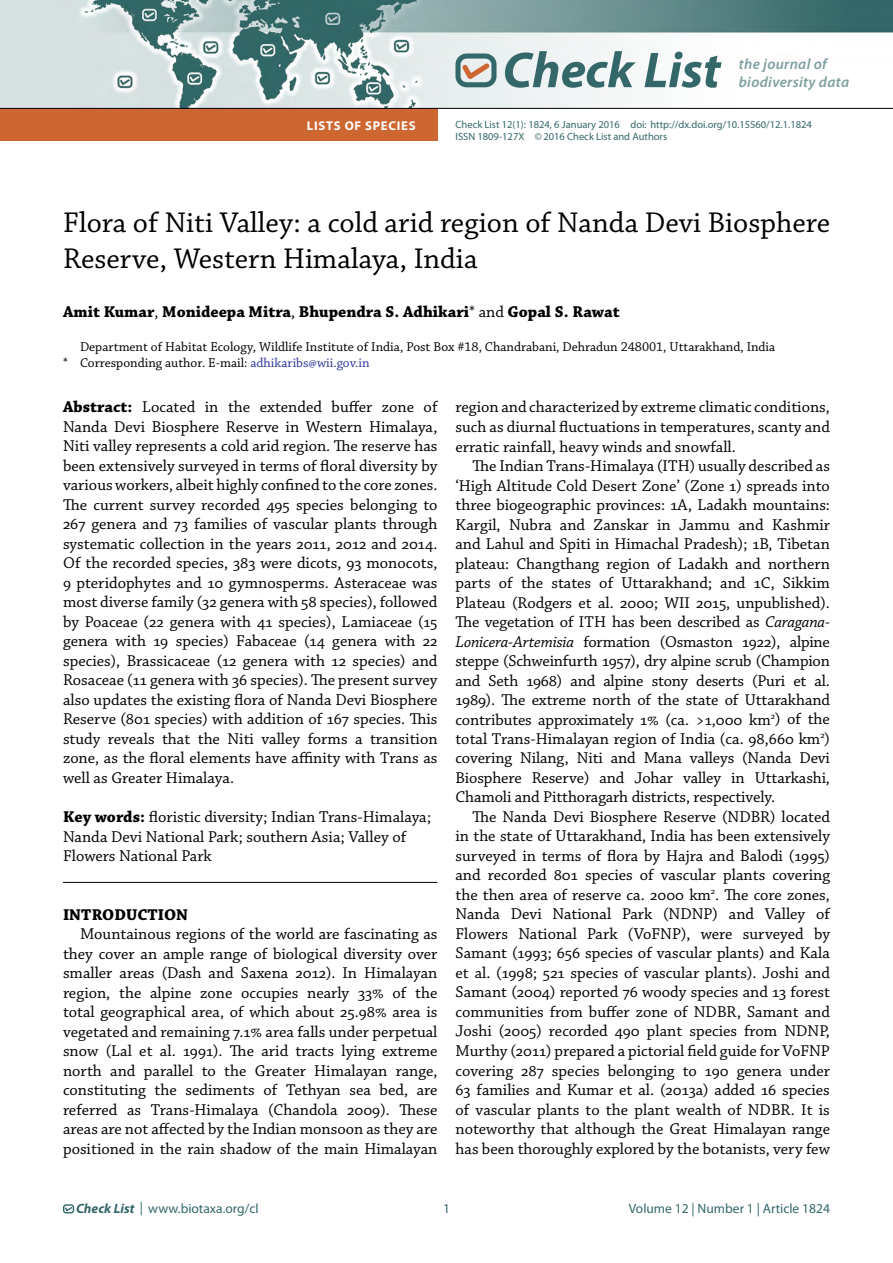
<style>
.page{position:relative;width:893px;height:1263px;background:#fff}
.page>*{position:absolute;margin:0;border:0;box-sizing:border-box;transform-origin:0 0}
.t1{font:italic 700 50.7px "Myriad Pro";color:#336769}
.t2{font:30px/36px "Chaparral Pro";color:#000}
.t3{font:16.5px/19.5px "Chaparral Pro";color:#000;text-align:justify}
.t4{font:700 16.5px "Chaparral Pro";color:#000}
.t5{font:italic 600 15px/18px "Myriad Pro";letter-spacing:.02em;color:#7e9fa0}
.t6{font:13.5px/16.5px "Chaparral Pro";color:#000}
.t7{font:13.5px "Myriad Pro";color:#336769}
.t8{font:700 12.75px "Myriad Pro";letter-spacing:.06em;color:#fff}
.t9{font:10.5px/12.6px "Myriad Pro";color:#336769}
.s1{font-weight:400}
.s2{color:#293699}
.s3{font-weight:700}
.s4{font-style:italic}
.s5{font-weight:700;font-style:italic}
</style>
<div class="page">
<div style="left:63px;top:1204px;width:11px;height:9px;border:1px solid #336767;border-radius:2px"></div>
<svg style="left:64px;top:1206px;width:9px;height:6px"></svg>
<img style="left:0;top:0;width:893px;height:108px">
<svg style="left:455px;top:53px;width:41px;height:34px"></svg>
<hr style="left:63px;top:882px;width:374px;height:1px;background:#000">
<div style="left:0;top:109px;width:437px;height:32px;background:#ce6631"></div>
<hr style="left:0;top:108px;width:893px;height:1px;background:#000">
<p class="t8" style="left:307px;top:117px;width:110px">LISTS OF SPECIES</p>
<h1 class="t1" style="left:502px;top:37px;width:220px">Check List</h1>
<p class="t5" style="left:739px;top:55px;width:112px">the journal of biodiversity data</p>
<p class="t9" style="left:455px;top:118px;width:358px">Check List 12(1): 1824, 6 January 2016 doi: http://dx.doi.org/10.15560/12.1.1824<br>ISSN 1809-127X ©2016 Check List and Authors</p>
<h2 class="t2" style="left:63px;top:206px;width:768px">Flora of Niti Valley: a cold arid region of Nanda Devi Biosphere<br>Reserve, Western Himalaya, India</h2>
<p class="t4" style="left:63px;top:302px;width:558px">Amit Kumar<span class="s1">,</span> Monideepa Mitra<span class="s1">,</span> Bhupendra S. Adhikari<span class="s1">* and</span> Gopal S. Rawat</p>
<p class="t6" style="left:63px;top:339px;width:714px;text-indent:17px">Department of Habitat Ecology, Wildlife Institute of India, Post Box #18, Chandrabani, Dehradun 248001, Uttarakhand, India * Corresponding author. E-mail: <span class="s2">adhikaribs@wii.gov.in</span></p>
<p class="t3" style="left:63px;top:398px;width:376px"><span class="s3">Abstract:</span> Located in the extended buffer zone of Nanda Devi Biosphere Reserve in Western Himalaya, Niti valley represents a cold arid region. The reserve has been extensively surveyed in terms of floral diversity by various workers, albeit highly confined to the core zones.<br>The current survey recorded 495 species belonging to 267 genera and 73 families of vascular plants through systematic collection in the years 2011, 2012 and 2014.<br>Of the recorded species, 383 were dicots, 93 monocots, 9 pteridophytes and 10 gymnosperms. Asteraceae was most diverse family (32 genera with 58 species), followed by Poaceae (22 genera with 41 species), Lamiaceae (15 genera with 19 species) Fabaceae (14 genera with 22 species), Brassicaceae (12 genera with 12 species) and Rosaceae (11 genera with 36 species). The present survey also updates the existing flora of Nanda Devi Biosphere Reserve (801 species) with addition of 167 species. This study reveals that the Niti valley forms a transition zone, as the floral elements have affinity with Trans as well as Greater Himalaya.</p>
<p class="t3" style="left:63px;top:808px;width:370px;text-align:left"><span class="s3">Key words:</span> floristic diversity; Indian Trans-Himalaya;<br>Nanda Devi National Park; southern Asia; Valley of<br>Flowers National Park</p>
<p class="t3" style="left:455px;top:398px;width:376px">region and characterized by extreme climatic conditions, such as diurnal fluctuations in temperatures, scanty and erratic rainfall, heavy winds and snowfall.</p>
<p class="t3" style="left:455px;top:457px;width:376px;text-indent:17px">The Indian Trans-Himalaya (ITH) usually described as ‘High Altitude Cold Desert Zone’ (Zone 1) spreads into three biogeographic provinces: 1A, Ladakh mountains:<br>Kargil, Nubra and Zanskar in Jammu and Kashmir and Lahul and Spiti in Himachal Pradesh); 1B, Tibetan plateau: Changthang region of Ladakh and northern parts of the states of Uttarakhand; and 1C, Sikkim Plateau (Rodgers et al. 2000; WII 2015, unpublished).<br>The vegetation of ITH has been described as <span class="s4">Caragana-Lonicera-Artemisia</span> formation (Osmaston 1922), alpine steppe (Schweinfurth 1957), dry alpine scrub (Champion and Seth 1968) and alpine stony deserts (Puri et al.<br>1989). The extreme north of the state of Uttarakhand contributes approximately 1% (ca. &gt;1,000 km<sup>2</sup>) of the total Trans-Himalayan region of India (ca. 98,660 km<sup>2</sup>) covering Nilang, Niti and Mana valleys (Nanda Devi Biosphere Reserve) and Johar valley in Uttarkashi, Chamoli and Pitthoragarh districts, respectively.</p>
<p class="t3" style="left:455px;top:808px;width:376px;text-indent:17px">The Nanda Devi Biosphere Reserve (NDBR) located in the state of Uttarakhand, India has been extensively surveyed in terms of flora by Hajra and Balodi (1995) and recorded 801 species of vascular plants covering the then area of reserve ca. 2000 km<sup>2</sup>. The core zones, Nanda Devi National Park (NDNP) and Valley of Flowers National Park (VoFNP), were surveyed by Samant (1993; 656 species of vascular plants) and Kala et al. (1998; 521 species of vascular plants). Joshi and Samant (2004) reported 76 woody species and 13 forest communities from buffer zone of NDBR, Samant and Joshi (2005) recorded 490 plant species from NDNP, Murthy (2011) prepared a pictorial field guide for VoFNP covering 287 species belonging to 190 genera under 63 families and Kumar et al. (2013a) added 16 species of vascular plants to the plant wealth of NDBR. It is noteworthy that although the Great Himalayan range has been thoroughly explored by the botanists, very few</p>
<p class="t4" style="left:63px;top:904px;width:127px">INTRODUCTION</p>
<p class="t3" style="left:63px;top:925px;width:376px;text-indent:17px">Mountainous regions of the world are fascinating as they cover an ample range of biological diversity over smaller areas (Dash and Saxena 2012). In Himalayan region, the alpine zone occupies nearly 33% of the total geographical area, of which about 25.98% area is vegetated and remaining 7.1% area falls under perpetual snow (Lal et al. 1991). The arid tracts lying extreme north and parallel to the Greater Himalayan range, constituting the sediments of Tethyan sea bed, are referred as Trans-Himalaya (Chandola 2009). These areas are not affected by the Indian monsoon as they are positioned in the rain shadow of the main Himalayan</p>
<p class="t7" style="left:76px;top:1200px;width:184px"><span class="s5">Check List</span> | www.biotaxa.org/cl</p>
<p class="t7" style="left:443px;top:1200px;width:8px">1</p>
<p class="t7" style="left:629px;top:1200px;width:203px">Volume 12 | Number 1 | Article 1824</p>
</div>
